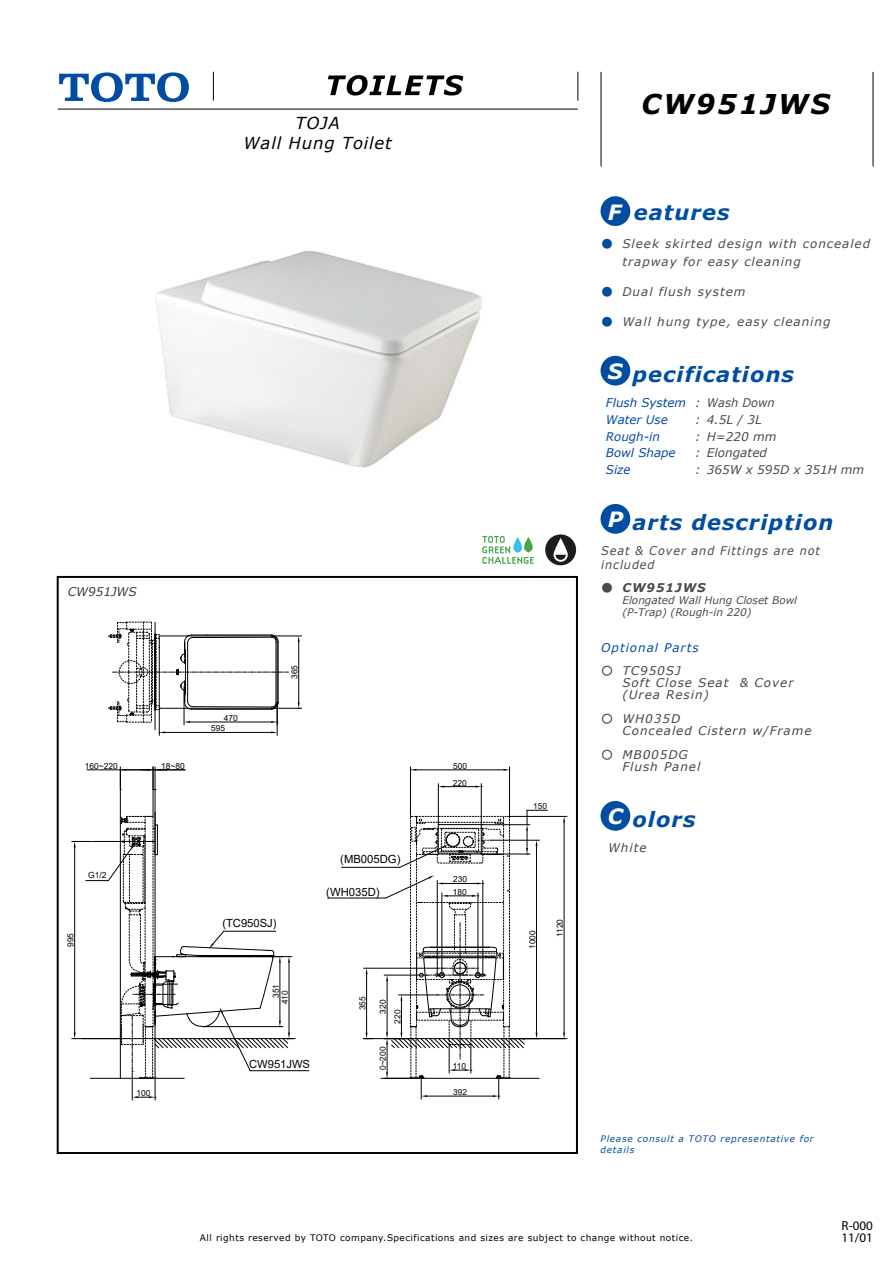
<style>
.page{position:relative;width:893px;height:1263px;background:#fff}
.page>*{position:absolute;margin:0;border:0;box-sizing:border-box;transform-origin:0 0}
.t1{font:italic 700 27.15px "Verdana";letter-spacing:.08em;color:#000}
.t2{font:italic 700 21px "Verdana";letter-spacing:.05em;color:#004da1}
.t3{font:italic 16.5px/19.8px "Verdana";letter-spacing:.05em;color:#000;text-align:center}
.t4{font:13.05px/12.5px "Myriad Pro";color:#000}
.t5{font:italic 12px/18px "Verdana";letter-spacing:.08em;color:#4d4a49}
.t6{font:italic 12px/12px "Verdana";letter-spacing:.08em;color:#454647}
.t7{font:italic 12px/16.6px "Verdana";color:#004da1}
.t8{font:italic 12px/13.5px "Verdana";letter-spacing:.08em;color:#4d4a49;scale:.94 1}
.t9{font:italic 12px "Verdana";color:#4d4a49}
.t10{font:italic 12px "Verdana";letter-spacing:.08em;color:#004da1}
.t11{font:italic 12px "Verdana";letter-spacing:.005em;color:#4d4a49}
.t12{font:italic 700 12px "Verdana";letter-spacing:.08em;color:#4d4a49}
.t13{font:italic 12px "Verdana";color:#3d3e3c}
.t14{font:11.25px "Arial";color:#000}
.t15{font:italic 10.5px/12px "Verdana";color:#4d4a49}
.t16{font:9px "Verdana";letter-spacing:.05em;color:#000}
.t17{font:italic 9px/10.8px "Verdana";letter-spacing:.08em;color:#004da1}
.t18{font:8.4px/12.5px "Arial";color:#000}
.s1{color:#fff}
.s2{font-family:"MS Gothic";font-style:normal;color:#004da1}
.s3{color:#4d4a49}
.s4{font-family:"MS Gothic";font-weight:400;font-style:normal}
.s5{font-family:"MS Gothic";font-style:normal}
</style>
<div class="page">
<hr style="left:601px;top:72px;width:1px;height:94px;background:#000">
<hr style="left:873px;top:72px;width:1px;height:94px;background:#000">
<svg style="left:328px;top:75px;width:135px;height:21px"></svg>
<hr style="left:58px;top:109px;width:520px;height:1px;background:#000">
<svg style="left:213px;top:72px;width:1px;height:29px"></svg>
<svg style="left:578px;top:72px;width:1px;height:29px"></svg>
<svg style="left:59px;top:72px;width:130px;height:30px"></svg>
<div style="left:57px;top:576px;width:521px;height:578px;border:2px solid #000"></div>
<div style="left:600px;top:801px;width:30px;height:30px;background:#004da1;border-radius:50%"></div>
<div style="left:600px;top:196px;width:30px;height:30px;background:#004da1;border-radius:50%"></div>
<div style="left:600px;top:504px;width:30px;height:30px;background:#004da1;border-radius:50%"></div>
<div style="left:600px;top:356px;width:30px;height:30px;background:#004da1;border-radius:50%"></div>
<svg style="left:545px;top:534px;width:31px;height:31px"></svg>
<svg style="left:482px;top:536px;width:52px;height:28px"></svg>
<hr style="left:510px;top:816px;width:57px;height:1px;background:#000">
<hr style="left:510px;top:1038px;width:57px;height:1px;background:#000">
<hr style="left:564px;top:822px;width:1px;height:211px;background:#000">
<svg style="left:563px;top:816px;width:2px;height:6px"></svg>
<hr style="left:364px;top:968px;width:76px;height:1px;background:#000">
<hr style="left:366px;top:974px;width:1px;height:59px;background:#000">
<hr style="left:328px;top:898px;width:58px;height:1px;background:#000">
<hr style="left:342px;top:867px;width:58px;height:1px;background:#000">
<hr style="left:438px;top:784px;width:1px;height:40px;background:#000">
<hr style="left:481px;top:784px;width:1px;height:40px;background:#000">
<hr style="left:444px;top:786px;width:31px;height:1px;background:#000">
<svg style="left:475px;top:786px;width:7px;height:2px"></svg>
<hr style="left:509px;top:767px;width:1px;height:48px;background:#000">
<hr style="left:410px;top:767px;width:1px;height:48px;background:#000">
<hr style="left:416px;top:769px;width:88px;height:1px;background:#000">
<hr style="left:250px;top:1070px;width:59px;height:1px;background:#000">
<hr style="left:272px;top:636px;width:30px;height:1px;background:#000">
<hr style="left:272px;top:708px;width:30px;height:1px;background:#000">
<hr style="left:298px;top:642px;width:1px;height:60px;background:#000">
<svg style="left:298px;top:702px;width:2px;height:7px"></svg>
<hr style="left:381px;top:1078px;width:158px;height:1px;background:#000">
<hr style="left:363px;top:1038px;width:201px;height:1px;background:#000">
<svg style="left:384px;top:810px;width:163px;height:289px"></svg>
<svg style="left:108px;top:622px;width:181px;height:113px"></svg>
<svg style="left:72px;top:767px;width:223px;height:333px"></svg>
<img style="left:155px;top:251px;width:327px;height:217px">
<h1 class="t1" style="left:641px;top:85px;width:190px">CW951JWS</h1>
<h3 class="t3" style="left:243px;top:113px;width:150px">TOJA<br>Wall Hung Toilet</h3>
<h2 class="t2" style="left:608px;top:197px;width:123px"><span class="s1">F</span> eatures</h2>
<p class="t5" style="left:622px;top:234px;width:249px;text-indent:-21px"><span class="s2">●</span> Sleek skirted design with concealed trapway for easy cleaning</p>
<p class="t5" style="left:601px;top:282px;width:146px"><span class="s2">●</span> Dual flush system</p>
<p class="t5" style="left:601px;top:312px;width:231px"><span class="s2">●</span> Wall hung type, easy cleaning</p>
<h2 class="t2" style="left:608px;top:359px;width:188px"><span class="s1">S</span> pecifications</h2>
<p class="t7" style="left:606px;top:395px;width:170px">Flush System <span class="s3">: Wash Down<br></span>Water Use</p>
<p class="t5" style="left:695px;top:410px;width:68px">: 4.5L / 3L</p>
<p class="t7" style="left:606px;top:428px;width:56px">Rough-in</p>
<p class="t5" style="left:695px;top:427px;width:83px">: H=220 mm</p>
<p class="t7" style="left:606px;top:444px;width:71px">Bowl Shape</p>
<p class="t11" style="left:695px;top:445px;width:73px">: Elongated</p>
<p class="t7" style="left:606px;top:461px;width:26px">Size</p>
<p class="t9" style="left:695px;top:461px;width:171px">: 365W x 595D x 351H mm</p>
<p class="t13" style="left:68px;top:583px;width:70px">CW951JWS</p>
<p class="t18" style="left:85px;top:759px;width:34px">160~220</p>
<p class="t18" style="left:161px;top:759px;width:25px">18~80</p>
<p class="t18" style="left:224px;top:712px;width:16px">470</p>
<p class="t18" style="left:211px;top:722px;width:16px">595</p>
<p class="t18" style="left:288px;top:679px;width:16px;rotate:-90deg">365</p>
<p class="t18" style="left:453px;top:759px;width:16px">500</p>
<h2 class="t2" style="left:608px;top:507px;width:227px"><span class="s1">P</span> arts description</h2>
<p class="t8" style="left:601px;top:544px;width:234px">Seat &amp; Cover and Fittings are not included</p>
<p class="t12" style="left:601px;top:579px;width:106px"><span class="s4">●</span> CW951JWS</p>
<p class="t15" style="left:622px;top:594px;width:176px">Elongated Wall Hung Closet Bowl (P-Trap) (Rough-in 220)</p>
<p class="t10" style="left:601px;top:639px;width:99px">Optional Parts</p>
<p class="t6" style="left:622px;top:665px;width:173px;text-indent:-21px"><span class="s5">○</span> TC950SJ<br>Soft Close Seat &amp; Cover (Urea Resin)</p>
<p class="t6" style="left:622px;top:713px;width:191px;text-indent:-21px"><span class="s5">○</span> WH035D<br>Concealed Cistern w/Frame</p>
<p class="t6" style="left:622px;top:749px;width:79px;text-indent:-21px"><span class="s5">○</span> MB005DG<br>Flush Panel</p>
<p class="t18" style="left:453px;top:776px;width:16px">220</p>
<p class="t18" style="left:533px;top:800px;width:16px">150</p>
<h2 class="t2" style="left:608px;top:804px;width:89px"><span class="s1">C</span> olors</h2>
<p class="t5" style="left:608px;top:838px;width:40px">White</p>
<p class="t14" style="left:340px;top:851px;width:62px">(MB005DG)</p>
<p class="t18" style="left:88px;top:868px;width:20px">G1/2</p>
<p class="t14" style="left:326px;top:884px;width:55px">(WH035D)</p>
<p class="t18" style="left:453px;top:873px;width:16px">230<br>180</p>
<p class="t18" style="left:64px;top:947px;width:16px;rotate:-90deg">995</p>
<p class="t14" style="left:222px;top:915px;width:56px">(TC950SJ)</p>
<p class="t18" style="left:526px;top:949px;width:20px;rotate:-90deg">1000</p>
<p class="t18" style="left:554px;top:937px;width:20px;rotate:-90deg">1120</p>
<p class="t18" style="left:271px;top:1004px;width:22px;line-height:9.1px;text-indent:6px;rotate:-90deg">351<br>410</p>
<p class="t14" style="left:249px;top:1056px;width:62px">CW951JWS</p>
<p class="t18" style="left:356px;top:1010px;width:16px;rotate:-90deg">355</p>
<p class="t18" style="left:377px;top:1014px;width:16px;rotate:-90deg">320</p>
<p class="t18" style="left:377px;top:1070px;width:25px;rotate:-90deg">0~200</p>
<p class="t18" style="left:391px;top:1023px;width:16px;rotate:-90deg">220</p>
<p class="t18" style="left:453px;top:1060px;width:15px">110</p>
<p class="t18" style="left:136px;top:1087px;width:16px">100</p>
<p class="t18" style="left:453px;top:1086px;width:16px">392</p>
<p class="t17" style="left:600px;top:1133px;width:215px">Please consult a TOTO representative for details</p>
<p class="t16" style="left:200px;top:1231px;width:494px">All rights reserved by TOTO company.Specifications and sizes are subject to change without notice.</p>
<p class="t4" style="left:841px;top:1219px;width:33px">R-000<br>11/01</p>
</div>
